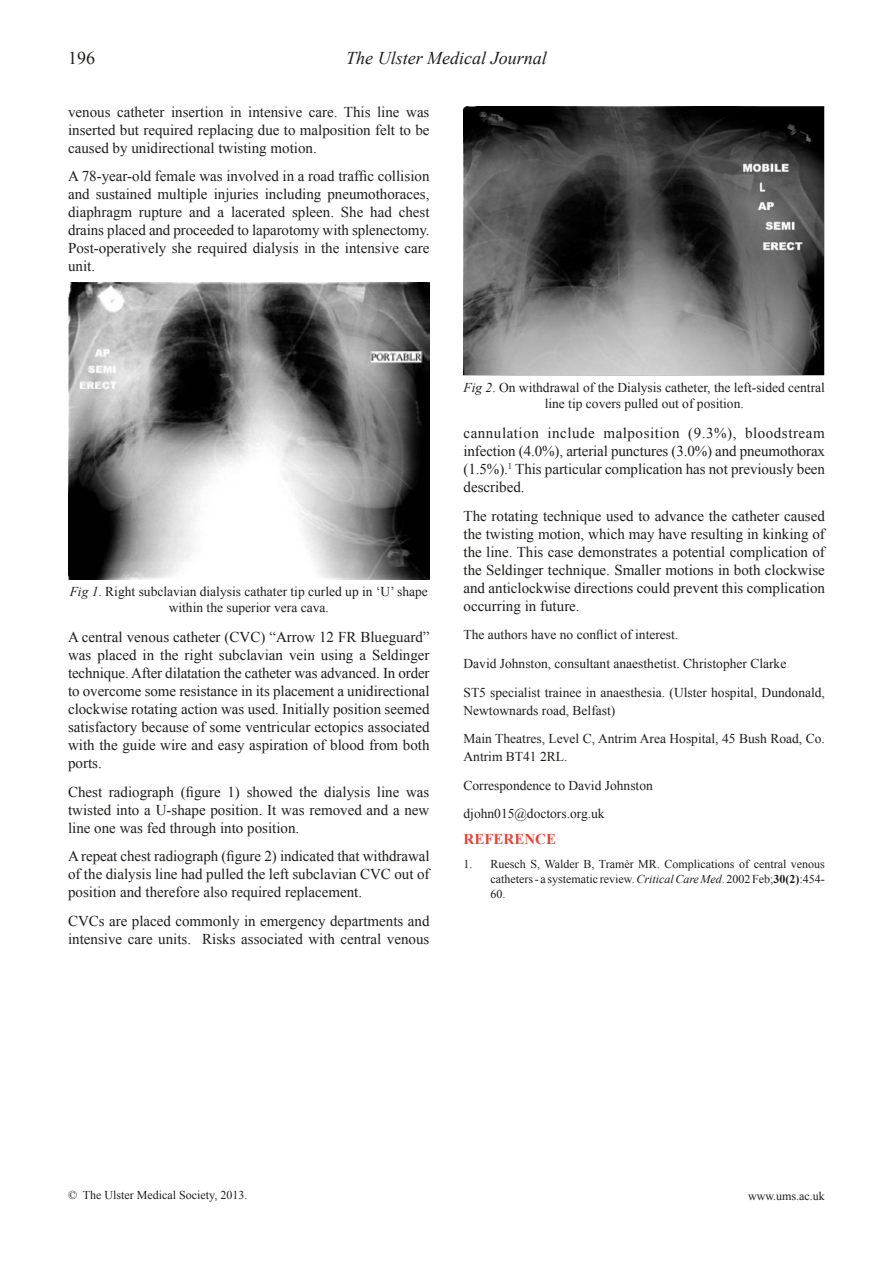
<style>
.page{position:relative;width:893px;height:1263px;background:#fff}
.page>*{position:absolute;margin:0;border:0;box-sizing:border-box;transform-origin:0 0}
.t1{font:italic 18px "Times New Roman";color:#1d1d1b}
.t2{font:18px "Times New Roman";color:#1d1d1b}
.t3{font:15px/18px "Times New Roman";color:#1d1d1b;text-align:justify}
.t4{font:700 15px "Times New Roman";color:#e74439}
.t5{font:13.5px/28.7px "Times New Roman";color:#1d1d1b}
.t6{font:12px/15px "Times New Roman";color:#1d1d1b;text-align:justify}
.s1{font-style:italic}
.s2{font-weight:700}
</style>
<div class="page">
<img style="left:68px;top:283px;width:361px;height:297px">
<img style="left:463px;top:106px;width:362px;height:270px">
<p class="t2" style="left:68px;top:45px;width:28px">196</p>
<p class="t1" style="left:346px;top:45px;width:202px">The Ulster Medical Journal</p>
<p class="t3" style="left:68px;top:102px;width:363px">venous catheter insertion in intensive care. This line was inserted but required replacing due to malposition felt to be caused by unidirectional twisting motion.</p>
<p class="t3" style="left:68px;top:167px;width:363px">A 78-year-old female was involved in a road traffic collision and sustained multiple injuries including pneumothoraces, diaphragm rupture and a lacerated spleen. She had chest drains placed and proceeded to laparotomy with splenectomy.<br>Post-operatively she required dialysis in the intensive care unit.</p>
<p class="t5" style="left:70px;top:583px;width:360px;line-height:16.2px;text-align:center"><span class="s1">Fig 1</span>. Right subclavian dialysis cathater tip curled up in ‘U’ shape within the superior vera cava.</p>
<p class="t3" style="left:68px;top:628px;width:363px">A central venous catheter (CVC) “Arrow 12 FR Blueguard” was placed in the right subclavian vein using a Seldinger technique. After dilatation the catheter was advanced. In order to overcome some resistance in its placement a unidirectional clockwise rotating action was used. Initially position seemed satisfactory because of some ventricular ectopics associated with the guide wire and easy aspiration of blood from both ports.</p>
<p class="t3" style="left:68px;top:782px;width:363px">Chest radiograph (figure 1) showed the dialysis line was twisted into a U-shape position. It was removed and a new line one was fed through into position.</p>
<p class="t3" style="left:68px;top:847px;width:363px">A repeat chest radiograph (figure 2) indicated that withdrawal of the dialysis line had pulled the left subclavian CVC out of position and therefore also required replacement.</p>
<p class="t3" style="left:68px;top:912px;width:363px">CVCs are placed commonly in emergency departments and intensive care units. Risks associated with central venous</p>
<p class="t5" style="left:463px;top:379px;width:363px;line-height:16.2px;text-align:center"><span class="s1">Fig 2</span>. On withdrawal of the Dialysis catheter, the left-sided central line tip covers pulled out of position.</p>
<p class="t3" style="left:463px;top:424px;width:363px">cannulation include malposition (9.3%), bloodstream infection (4.0%), arterial punctures (3.0%) and pneumothorax (1.5%).<sup>1</sup> This particular complication has not previously been described.</p>
<p class="t3" style="left:463px;top:506px;width:363px">The rotating technique used to advance the catheter caused the twisting motion, which may have resulting in kinking of the line. This case demonstrates a potential complication of the Seldinger technique. Smaller motions in both clockwise and anticlockwise directions could prevent this complication occurring in future.</p>
<p class="t5" style="left:463px;top:620px;width:363px">The authors have no conflict of interest.<br>David Johnston, consultant anaesthetist. Christopher Clarke<br>ST5 specialist trainee in anaesthesia. (Ulster hospital, Dundonald,</p>
<p class="t5" style="left:463px;top:695px;width:363px">Newtownards road, Belfast)<br>Main Theatres, Level C, Antrim Area Hospital, 45 Bush Road, Co.</p>
<p class="t5" style="left:463px;top:742px;width:191px">Antrim BT41 2RL.<br>Correspondence to David Johnston djohn015@doctors.org.uk</p>
<p class="t4" style="left:463px;top:829px;width:94px">REFERENCE</p>
<p class="t6" style="left:490px;top:856px;width:336px;text-indent:-27px">1. Ruesch S, Walder B, Tramèr MR. Complications of central venous catheters - a systematic review. <span class="s1">Critical Care Med</span>. 2002 Feb;<span class="s2">30(2)</span>:454- 60.</p>
<p class="t6" style="left:68px;top:1187px;width:181px">© The Ulster Medical Society, 2013.</p>
<p class="t6" style="left:748px;top:1188px;width:78px">www.ums.ac.uk</p>
</div>
